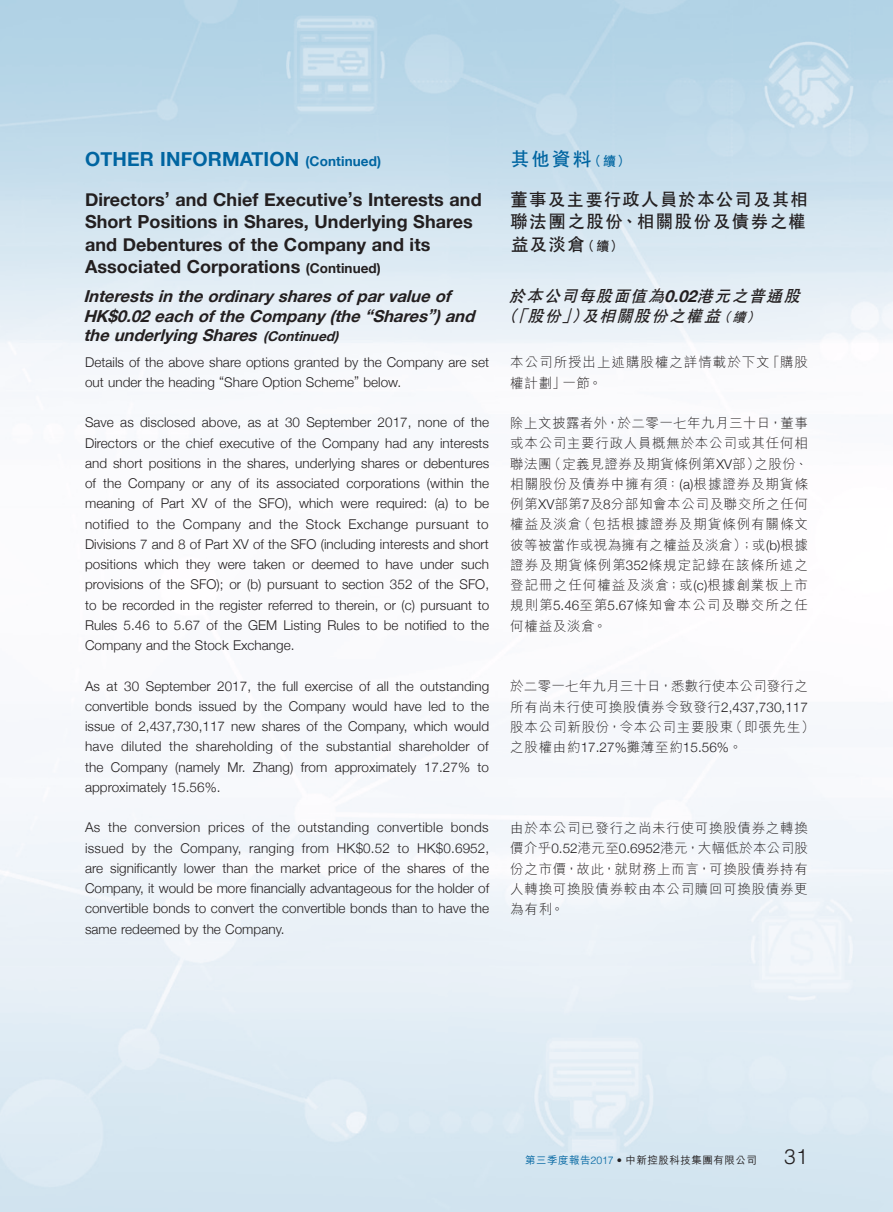
<style>
.page{position:relative;width:893px;height:1212px;background:#fff}
.page>*{position:absolute;margin:0;border:0;box-sizing:border-box;transform-origin:0 0}
.t1{font:300 21px "Helvetica LT Std";color:#231f20}
.Heading_1{font:700 19.5px "Helvetica Neue";letter-spacing:.01em;color:#0065a1}
.C_Heading_1{font:700 19.5px "C Hei 2 HK";color:#0065a1}
.Heading_2{font:700 18px/22.5px "Helvetica Neue";letter-spacing:.005em;color:#231f20}
.C_Heading_2{font:700 18px/22.5px "C Hei 2 HK";letter-spacing:.055em;color:#231f20;text-align:justify}
.Heading_3{font:italic 700 16.5px/19.5px "Helvetica Neue";color:#231f20}
.C_Heading_3{font:italic 700 16.5px/19.5px "C Hei 2 HK";color:#231f20}
.Body_Text{font:300 13.5px/20.2px "Helvetica Neue";letter-spacing:.005em;color:#231f20;text-align:justify}
.C_Body_Text{font:300 13.5px/20.2px "M Hei HK";letter-spacing:.055em;color:#231f20}
.t2{font:500 10.5px "M Hei HK";letter-spacing:.05em;color:#231f20}
.s1{font-size:13.5px}
.s2{font-family:"Helvetica Neue"}
.s3{color:#0065a1}
.s4{font-family:"Helvetica LT Std";font-weight:300;color:#0065a1}
.s5{font-family:"Helvetica LT Std";font-weight:300}
</style>
<div class="page">
<p class="Heading_1" style="left:85px;top:144px;width:298px">OTHER INFORMATION <span class="s1">(Continued)</span></p>
<p class="Heading_2" style="left:85px;top:189px;width:398px">Directors’ and Chief Executive’s Interests and Short Positions in Shares, Underlying Shares and Debentures of the Company and its Associated Corporations <span class="s1">(Continued)</span></p>
<p class="Heading_3" style="left:83px;top:287px;width:400px">Interests in the ordinary shares of par value of<br>HK$0.02 each of the Company (the “Shares”) and the underlying Shares <span class="s1">(Continued)</span></p>
<p class="Body_Text" style="left:85px;top:351px;width:406px">Details of the above share options granted by the Company are set out under the heading “Share Option Scheme” below.</p>
<p class="Body_Text" style="left:85px;top:411px;width:406px">Save as disclosed above, as at 30 September 2017, none of the Directors or the chief executive of the Company had any interests and short positions in the shares, underlying shares or debentures of the Company or any of its associated corporations (within the meaning of Part XV of the SFO), which were required: (a) to be notified to the Company and the Stock Exchange pursuant to Divisions 7 and 8 of Part XV of the SFO (including interests and short positions which they were taken or deemed to have under such provisions of the SFO); or (b) pursuant to section 352 of the SFO, to be recorded in the register referred to therein, or (c) pursuant to Rules 5.46 to 5.67 of the GEM Listing Rules to be notified to the Company and the Stock Exchange.</p>
<p class="Body_Text" style="left:85px;top:675px;width:406px">As at 30 September 2017, the full exercise of all the outstanding convertible bonds issued by the Company would have led to the issue of 2,437,730,117 new shares of the Company, which would have diluted the shareholding of the substantial shareholder of the Company (namely Mr. Zhang) from approximately 17.27% to approximately 15.56%.</p>
<p class="Body_Text" style="left:85px;top:816px;width:406px">As the conversion prices of the outstanding convertible bonds issued by the Company, ranging from HK$0.52 to HK$0.6952, are significantly lower than the market price of the shares of the Company, it would be more financially advantageous for the holder of convertible bonds to convert the convertible bonds than to have the same redeemed by the Company.</p>
<p class="C_Heading_1" style="left:510px;top:149px;width:122px">其他資料<span class="s1">（續）</span></p>
<p class="C_Heading_2" style="left:510px;top:188px;width:299px">董事及主要行政人員於本公司及其相聯法團之股份、相關股份及債券之權益及淡倉<span class="s1">（續）</span></p>
<p class="C_Heading_3" style="left:500px;top:286px;width:305px;text-indent:8px">於本公司每股面值為<span class="s2">0.02</span>港元之普通股（「股份」）及相關股份之權益<span class="s1">（續）</span></p>
<p class="C_Body_Text" style="left:510px;top:352px;width:299px">本公司所授出上述購股權之詳情載於下文「購股權計劃」一節。</p>
<p class="C_Body_Text" style="left:510px;top:413px;width:299px;text-align:justify">除上文披露者外，於二零一七年九月三十日，董事或本公司主要行政人員概無於本公司或其任何相聯法團（定義見證券及期貨條例第<span class="s2">XV</span>部）之股份、相關股份及債券中擁有須：<span class="s2">(a)</span>根據證券及期貨條例第<span class="s2">XV</span>部第<span class="s2">7</span>及<span class="s2">8</span>分部知會本公司及聯交所之任何權益及淡倉（包括根據證券及期貨條例有關條文彼等被當作或視為擁有之權益及淡倉）；或<span class="s2">(b)</span>根據證券及期貨條例第<span class="s2">352</span>條規定記錄在該條所述之登記冊之任何權益及淡倉；或<span class="s2">(c)</span>根據創業板上市規則第<span class="s2">5.46</span>至第<span class="s2">5.67</span>條知會本公司及聯交所之任何權益及淡倉。</p>
<p class="C_Body_Text" style="left:510px;top:676px;width:306px">於二零一七年九月三十日，悉數行使本公司發行之所有尚未行使可換股債券令致發行<span class="s2">2,437,730,117</span>股本公司新股份，令本公司主要股東（即張先生）之股權由約<span class="s2">17.27%</span>攤薄至約<span class="s2">15.56%</span>。</p>
<p class="C_Body_Text" style="left:510px;top:818px;width:299px;text-align:justify">由於本公司已發行之尚未行使可換股債券之轉換價介乎<span class="s2">0.52</span>港元至<span class="s2">0.6952</span>港元，大幅低於本公司股份之市價，故此，就財務上而言，可換股債券持有人轉換可換股債券較由本公司贖回可換股債券更為有利。</p>
<p class="t2" style="left:525px;top:1152px;width:233px"><span class="s3">第三季度報告</span><span class="s4">2017</span> <span class="s5">•</span> 中新控股科技集團有限公司</p>
<h1 class="t1" style="left:784px;top:1143px;width:25px">31</h1>
</div>
